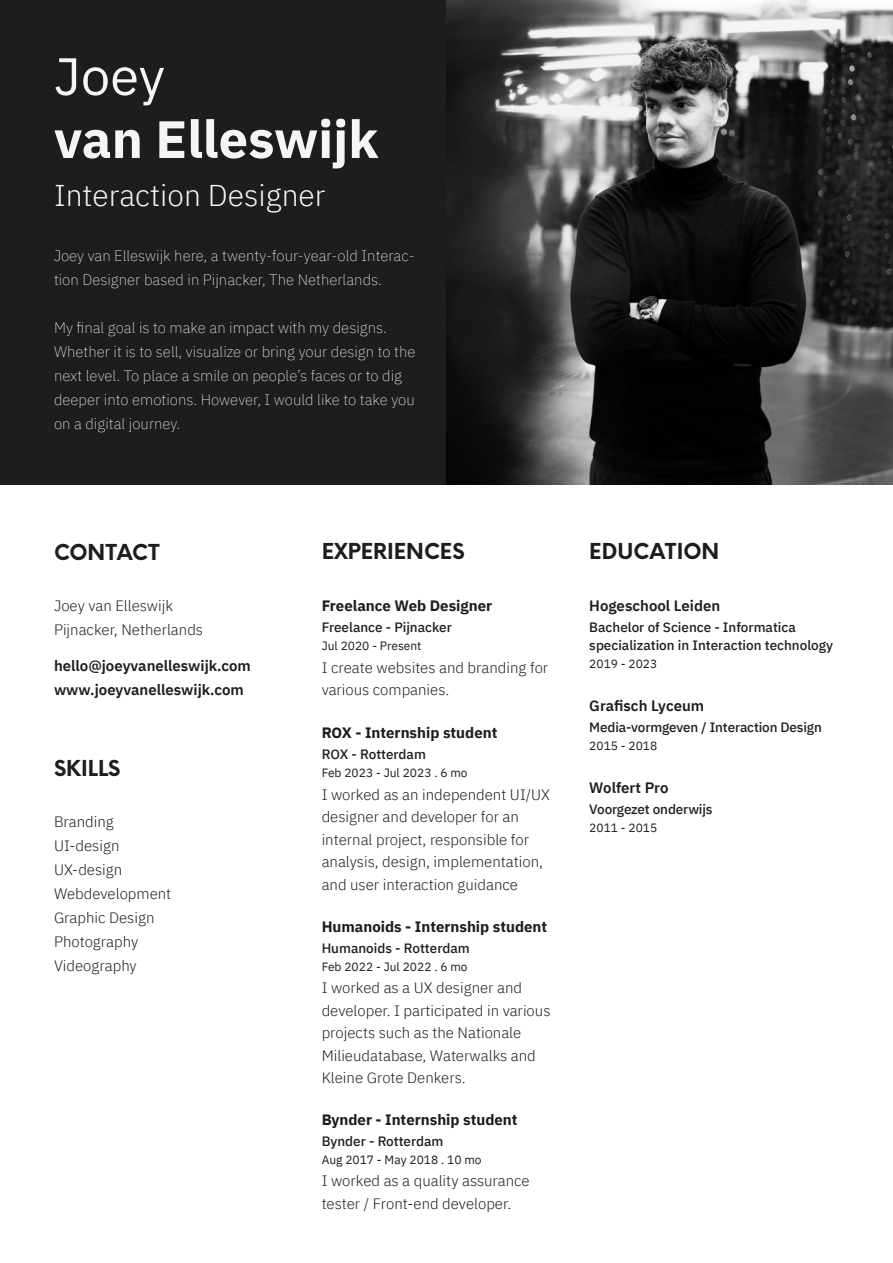
<style>
.page{position:relative;width:893px;height:1263px;background:#fff}
.page>*{position:absolute;margin:0;border:0;box-sizing:border-box;transform-origin:0 0}
.t1{font:700 52.5px "IBM Plex Sans";color:#f5f5f5}
.t2{font:52.5px "IBM Plex Sans";color:#f5f5f5}
.t3{font:300 30px "IBM Plex Sans";color:#f5f5f5}
.t4{font:700 21px "Neue Einstellung";color:#1d1d1d}
.t5{font:300 15px/22.5px "IBM Plex Sans";color:#1d1d1d}
.t6{font:200 15px/24px "IBM Plex Sans";color:#f5f5f5}
.t7{font:700 15px "IBM Plex Sans";color:#1d1d1d}
.t8{font:600 15px "IBM Plex Sans";color:#1d1d1d}
.t9{font:500 13.5px "IBM Plex Sans";color:#1d1d1d}
.t10{font:12px "IBM Plex Sans";color:#1d1d1d}
</style>
<div class="page">
<div style="left:0;top:0;width:446px;height:484px;background:#1d1d1d"></div>
<img style="left:446px;top:0;width:447px;height:484px">
<p class="t2" style="left:54px;top:36px;width:112px">Joey</p>
<p class="t1" style="left:54px;top:98px;width:326px">van Elleswijk</p>
<p class="t3" style="left:54px;top:173px;width:273px">Interaction Designer</p>
<p class="t6" style="left:54px;top:243px;width:362px">Joey van Elleswijk here, a twenty-four-year-old Interac&shy;tion Designer based in Pijnacker, The Netherlands.</p>
<p class="t6" style="left:54px;top:315px;width:363px">My final goal is to make an impact with my designs.<br>Whether it is to sell, visualize or bring your design to the next level. To place a smile on people’s faces or to dig deeper into emotions. However, I would like to take you on a digital journey.</p>
<p class="t4" style="left:54px;top:537px;width:107px">CONTACT</p>
<p class="t4" style="left:322px;top:537px;width:144px">EXPERIENCES</p>
<p class="t4" style="left:589px;top:537px;width:132px">EDUCATION</p>
<p class="t5" style="left:54px;top:594px;width:121px">Joey van Elleswijk</p>
<p class="t5" style="left:54px;top:618px;width:151px">Pijnacker, Netherlands</p>
<p class="t8" style="left:54px;top:654px;width:198px">hello@joeyvanelleswijk.com</p>
<p class="t8" style="left:54px;top:678px;width:191px">www.joeyvanelleswijk.com</p>
<p class="t4" style="left:54px;top:754px;width:68px">SKILLS</p>
<p class="t5" style="left:54px;top:809px;width:61px">Branding</p>
<p class="t5" style="left:54px;top:833px;width:67px">UI-design</p>
<p class="t5" style="left:54px;top:857px;width:70px">UX-design</p>
<p class="t5" style="left:54px;top:881px;width:119px">Webdevelopment</p>
<p class="t5" style="left:54px;top:905px;width:102px">Graphic Design</p>
<p class="t5" style="left:54px;top:929px;width:86px">Photography</p>
<p class="t5" style="left:54px;top:953px;width:84px">Videography</p>
<p class="t7" style="left:322px;top:594px;width:172px">Freelance Web Designer</p>
<p class="t9" style="left:322px;top:617px;width:132px">Freelance - Pijnacker</p>
<p class="t10" style="left:322px;top:637px;width:101px">Jul 2020 - Present</p>
<p class="t5" style="left:322px;top:655px;width:228px">I create websites and branding for various companies.</p>
<p class="t7" style="left:322px;top:721px;width:177px">ROX - Internship student</p>
<p class="t9" style="left:322px;top:744px;width:106px">ROX - Rotterdam</p>
<p class="t10" style="left:322px;top:764px;width:148px">Feb 2023 - Jul 2023 . 6 mo</p>
<p class="t5" style="left:322px;top:782px;width:230px">I worked as an independent UI/UX designer and developer for an</p>
<p class="t5" style="left:322px;top:827px;width:223px">internal project, responsible for analysis, design, implementation,</p>
<p class="t5" style="left:322px;top:872px;width:198px">and user interaction guidance</p>
<p class="t7" style="left:322px;top:914px;width:227px">Humanoids - Internship student</p>
<p class="t9" style="left:322px;top:937px;width:150px">Humanoids - Rotterdam</p>
<p class="t10" style="left:322px;top:957px;width:148px">Feb 2022 - Jul 2022 . 6 mo</p>
<p class="t5" style="left:322px;top:975px;width:202px">I worked as a UX designer and</p>
<p class="t5" style="left:322px;top:998px;width:230px">developer. I participated in various projects such as the Nationale</p>
<p class="t5" style="left:322px;top:1043px;width:216px">Milieudatabase, Waterwalks and<br>Kleine Grote Denkers.</p>
<p class="t7" style="left:322px;top:1108px;width:197px">Bynder - Internship student</p>
<p class="t9" style="left:322px;top:1131px;width:123px">Bynder - Rotterdam</p>
<p class="t10" style="left:322px;top:1150px;width:161px">Aug 2017 - May 2018 . 10 mo</p>
<p class="t5" style="left:322px;top:1169px;width:210px">I worked as a quality assurance tester / Front-end developer.</p>
<p class="t8" style="left:589px;top:594px;width:132px">Hogeschool Leiden</p>
<p class="t9" style="left:589px;top:617px;width:208px">Bachelor of Science - Informatica</p>
<p class="t9" style="left:589px;top:635px;width:245px">specialization in Interaction technology</p>
<p class="t10" style="left:589px;top:655px;width:70px">2019 - 2023</p>
<p class="t8" style="left:589px;top:694px;width:116px">Grafisch Lyceum</p>
<p class="t9" style="left:589px;top:717px;width:234px">Media-vormgeven / Interaction Design</p>
<p class="t10" style="left:589px;top:737px;width:70px">2015 - 2018</p>
<p class="t8" style="left:589px;top:776px;width:81px">Wolfert Pro</p>
<p class="t9" style="left:589px;top:799px;width:125px">Voorgezet onderwijs</p>
<p class="t10" style="left:589px;top:819px;width:70px">2011 - 2015</p>
</div>
